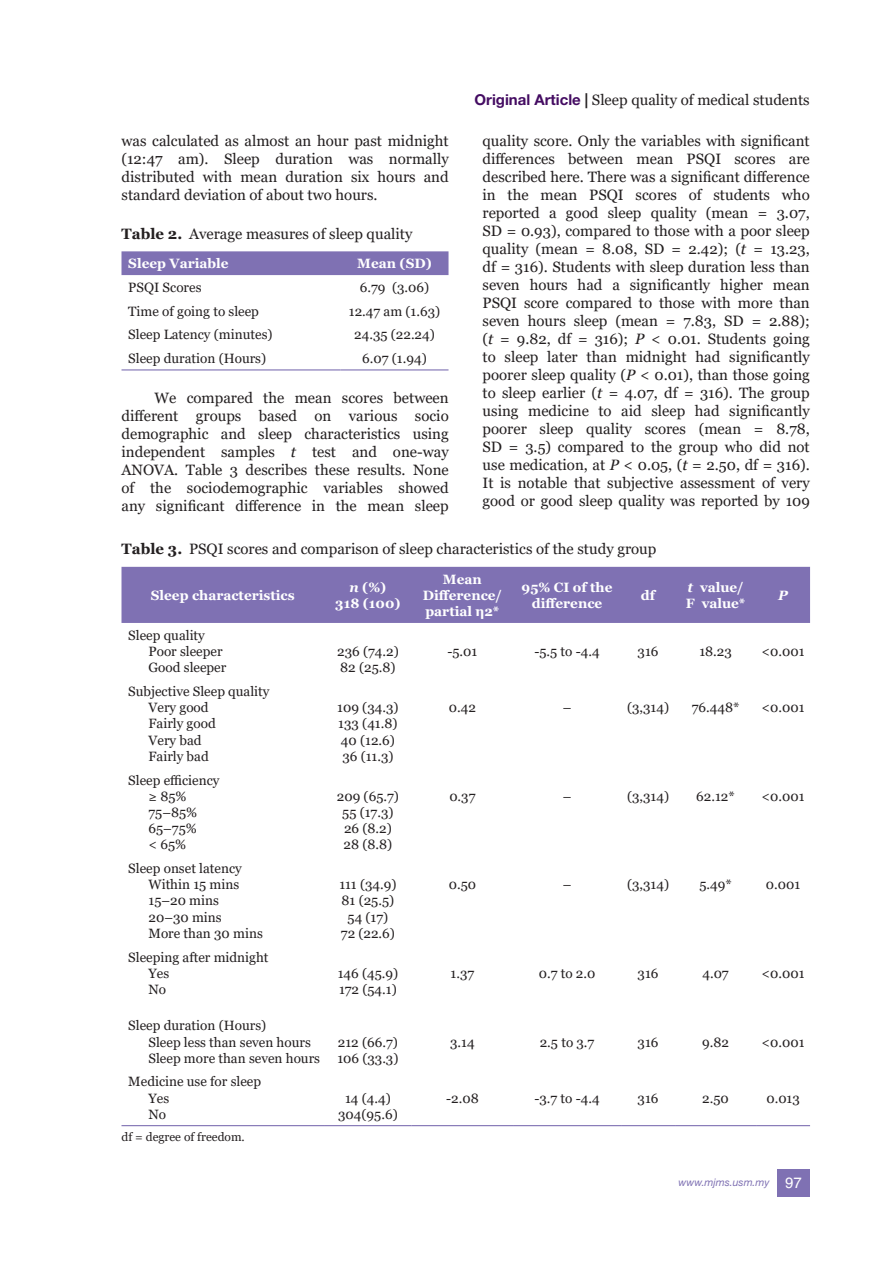
<style>
.page{position:relative;width:893px;height:1263px;background:#fff}
.page>*{position:absolute;margin:0;border:0;box-sizing:border-box;transform-origin:0 0}
.t1{font:15px/18px "Georgia";color:#231f20;text-align:justify}
.t2{font:13.5px/16.2px "Georgia";color:#231f20}
.t3{font:700 13.5px/16.2px "Georgia";color:#fff;text-align:center}
.t4{font:italic 700 13.5px "Georgia";color:#fff}
.t5{font:12px "Georgia";color:#231f20}
.t6{font:italic 10.5px "Helvetica Neue LT Std";color:#7f71b3}
.s1{font-family:"Helvetica Neue LT Std";font-weight:700;color:#440c62}
.s2{font-family:"Helvetica Neue LT Std";font-weight:700}
.s3{font-style:italic}
.s4{font-weight:700}
.s5{font-family:"Helvetica LT Std";font-style:normal;font-size:15px;color:#fff}
</style>
<div class="page">
<div style="left:777px;top:1169px;width:33px;height:27px;background:#7f71b3"></div>
<div style="left:122px;top:251px;width:326px;height:24px;background:#7f71b3"></div>
<hr style="left:122px;top:369px;width:218px;height:1px;background:#7f71b3">
<hr style="left:340px;top:369px;width:108px;height:1px;background:#7f71b3">
<div style="left:122px;top:567px;width:688px;height:56px;background:#7f71b3"></div>
<hr style="left:122px;top:1125px;width:202px;height:1px;background:#7f71b3">
<hr style="left:324px;top:1125px;width:88px;height:1px;background:#7f71b3">
<hr style="left:412px;top:1125px;width:101px;height:1px;background:#7f71b3">
<hr style="left:513px;top:1125px;width:108px;height:1px;background:#7f71b3">
<hr style="left:621px;top:1125px;width:54px;height:1px;background:#7f71b3">
<hr style="left:675px;top:1125px;width:81px;height:1px;background:#7f71b3">
<hr style="left:756px;top:1125px;width:54px;height:1px;background:#7f71b3">
<p class="t1" style="left:474px;top:91px;width:337px"><span class="s1">Original Article</span> <span class="s2">|</span> Sleep quality of medical students</p>
<p class="t1" style="left:482px;top:132px;width:329px">quality score. Only the variables with significant differences between mean PSQI scores are described here. There was a significant difference in the mean PSQI scores of students who reported a good sleep quality (mean = 3.07, SD = 0.93), compared to those with a poor sleep quality (mean = 8.08, SD = 2.42); (<span class="s3">t</span> = 13.23, df = 316). Students with sleep duration less than seven hours had a significantly higher mean PSQI score compared to those with more than seven hours sleep (mean = 7.83, SD = 2.88); (<span class="s3">t</span> = 9.82, df = 316); <span class="s3">P</span> &lt; 0.01. Students going to sleep later than midnight had significantly poorer sleep quality (<span class="s3">P</span> &lt; 0.01), than those going to sleep earlier (<span class="s3">t</span> = 4.07, df = 316). The group using medicine to aid sleep had significantly poorer sleep quality scores (mean = 8.78, SD = 3.5) compared to the group who did not use medication, at <span class="s3">P</span> &lt; 0.05, (<span class="s3">t</span> = 2.50, df = 316).<br>It is notable that subjective assessment of very good or good sleep quality was reported by 109</p>
<p class="t1" style="left:122px;top:132px;width:329px">was calculated as almost an hour past midnight (12:47 am). Sleep duration was normally distributed with mean duration six hours and standard deviation of about two hours.</p>
<p class="t1" style="left:122px;top:225px;width:292px"><span class="s4">Table 2.</span> Average measures of sleep quality</p>
<p class="t3" style="left:128px;top:256px;width:102px">Sleep Variable</p>
<p class="t3" style="left:357px;top:256px;width:76px">Mean (SD)</p>
<p class="t2" style="left:128px;top:280px;width:75px">PSQI Scores</p>
<p class="t2" style="left:360px;top:280px;width:71px">6.79 (3.06)</p>
<p class="t2" style="left:128px;top:303px;width:132px">Time of going to sleep</p>
<p class="t2" style="left:349px;top:303px;width:93px">12.47 am (1.63)</p>
<p class="t2" style="left:128px;top:327px;width:146px">Sleep Latency (minutes)</p>
<p class="t2" style="left:354px;top:327px;width:82px">24.35 (22.24)</p>
<p class="t2" style="left:128px;top:351px;width:139px">Sleep duration (Hours)</p>
<p class="t2" style="left:362px;top:351px;width:66px">6.07 (1.94)</p>
<p class="t1" style="left:122px;top:389px;width:329px;text-indent:33px">We compared the mean scores between different groups based on various socio demographic and sleep characteristics using independent samples <span class="s3">t</span> test and one-way ANOVA. Table 3 describes these results. None of the sociodemographic variables showed any significant difference in the mean sleep</p>
<p class="t1" style="left:122px;top:540px;width:536px"><span class="s4">Table 3.</span> PSQI scores and comparison of sleep characteristics of the study group</p>
<p class="t3" style="left:151px;top:587px;width:145px">Sleep characteristics</p>
<p class="t3" style="left:335px;top:579px;width:67px"><span class="s3">n</span> (%)<br>318 (100)</p>
<p class="t3" style="left:423px;top:571px;width:81px">Mean<br>Difference/ partial η2*</p>
<p class="t3" style="left:522px;top:579px;width:92px">95% CI of the difference</p>
<p class="t3" style="left:641px;top:587px;width:16px">df</p>
<p class="t3" style="left:686px;top:579px;width:61px;text-align:left"><span class="s3">t</span> value/<br>F value*</p>
<p class="t4" style="left:778px;top:586px;width:11px">P</p>
<p class="t2" style="left:149px;top:627px;width:79px;text-indent:-20px">Sleep quality<br>Poor sleeper<br>Good sleeper</p>
<p class="t2" style="left:337px;top:644px;width:63px">236 (74.2)<br>82 (25.8)</p>
<p class="t2" style="left:447px;top:644px;width:31px">-5.01</p>
<p class="t2" style="left:534px;top:644px;width:67px">-5.5 to -4.4</p>
<p class="t2" style="left:638px;top:644px;width:22px">316</p>
<p class="t2" style="left:699px;top:644px;width:34px">18.23</p>
<p class="t2" style="left:762px;top:644px;width:44px">&lt;0.001</p>
<p class="t2" style="left:149px;top:683px;width:123px;text-indent:-20px">Subjective Sleep quality<br>Very good<br>Fairly good<br>Very bad<br>Fairly bad</p>
<p class="t2" style="left:149px;top:772px;width:72px;text-indent:-20px">Sleep efficiency ≥ 85%<br>75–85%<br>65–75%<br>&lt; 65%</p>
<p class="t2" style="left:149px;top:860px;width:116px;text-indent:-20px">Sleep onset latency<br>Within 15 mins<br>15–20 mins<br>20–30 mins<br>More than 30 mins</p>
<p class="t2" style="left:149px;top:949px;width:122px;text-indent:-20px">Sleeping after midnight<br>Yes<br>No</p>
<p class="t2" style="left:149px;top:1018px;width:173px;text-indent:-20px">Sleep duration (Hours)<br>Sleep less than seven hours<br>Sleep more than seven hours</p>
<p class="t2" style="left:149px;top:1074px;width:114px;text-indent:-20px">Medicine use for sleep<br>Yes<br>No</p>
<p class="t5" style="left:122px;top:1130px;width:125px">df = degree of freedom.</p>
<p class="t2" style="left:337px;top:700px;width:63px">109 (34.3)<br>133 (41.8)<br>40 (12.6)<br>36 (11.3)</p>
<p class="t2" style="left:449px;top:700px;width:29px">0.42</p>
<p class="t2" style="left:563px;top:700px;width:10px">–</p>
<p class="t2" style="left:627px;top:700px;width:44px">(3,314)</p>
<p class="t2" style="left:692px;top:700px;width:49px">76.448*</p>
<p class="t2" style="left:762px;top:700px;width:44px">&lt;0.001</p>
<p class="t2" style="left:337px;top:788px;width:64px;text-align:center">209 (65.7)<br>55 (17.3)<br>26 (8.2)<br>28 (8.8)</p>
<p class="t2" style="left:449px;top:788px;width:28px">0.37</p>
<p class="t2" style="left:563px;top:788px;width:10px">–</p>
<p class="t2" style="left:627px;top:788px;width:44px">(3,314)</p>
<p class="t2" style="left:696px;top:788px;width:40px">62.12*</p>
<p class="t2" style="left:762px;top:788px;width:44px">&lt;0.001</p>
<p class="t2" style="left:339px;top:877px;width:59px;text-align:center">111 (34.9)<br>81 (25.5)<br>54 (17)<br>72 (22.6)</p>
<p class="t2" style="left:449px;top:877px;width:29px">0.50</p>
<p class="t2" style="left:563px;top:877px;width:10px">–</p>
<p class="t2" style="left:627px;top:877px;width:44px">(3,314)</p>
<p class="t2" style="left:699px;top:877px;width:34px">5.49*</p>
<p class="t2" style="left:766px;top:877px;width:36px">0.001</p>
<p class="t2" style="left:338px;top:965px;width:62px">146 (45.9)<br>172 (54.1)</p>
<p class="t2" style="left:451px;top:965px;width:25px">1.37</p>
<p class="t2" style="left:539px;top:965px;width:58px">0.7 to 2.0</p>
<p class="t2" style="left:638px;top:965px;width:22px">316</p>
<p class="t2" style="left:702px;top:965px;width:28px">4.07</p>
<p class="t2" style="left:762px;top:965px;width:44px">&lt;0.001</p>
<p class="t2" style="left:337px;top:1034px;width:63px">212 (66.7)<br>106 (33.3)</p>
<p class="t2" style="left:450px;top:1034px;width:26px">3.14</p>
<p class="t2" style="left:540px;top:1034px;width:56px">2.5 to 3.7</p>
<p class="t2" style="left:638px;top:1034px;width:22px">316</p>
<p class="t2" style="left:702px;top:1034px;width:28px">9.82</p>
<p class="t2" style="left:762px;top:1034px;width:44px">&lt;0.001</p>
<p class="t2" style="left:338px;top:1090px;width:61px;text-align:center">14 (4.4)<br>304(95.6)</p>
<p class="t2" style="left:446px;top:1090px;width:34px">-2.08</p>
<p class="t2" style="left:534px;top:1090px;width:67px">-3.7 to -4.4</p>
<p class="t2" style="left:638px;top:1090px;width:22px">316</p>
<p class="t2" style="left:702px;top:1090px;width:28px">2.50</p>
<p class="t2" style="left:766px;top:1090px;width:35px">0.013</p>
<p class="t6" style="left:679px;top:1176px;width:125px">www.mjms.usm.my <span class="s5">97</span></p>
</div>
